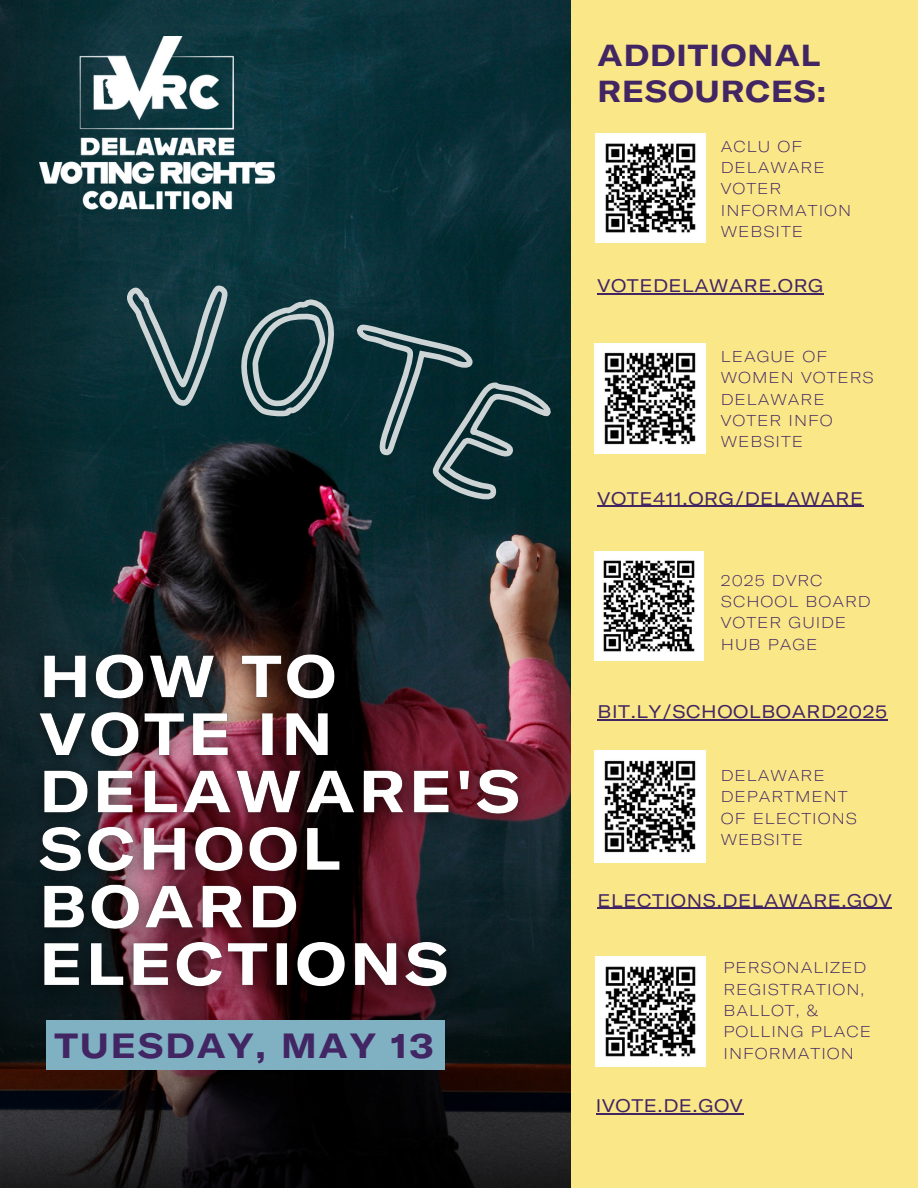
<style>
.page{position:relative;width:918px;height:1188px;background:#fff}
.page>*{position:absolute;margin:0;border:0;box-sizing:border-box;transform-origin:0 0}
.t1{font:700 expanded 34.5px "GT America";letter-spacing:.06em;color:#422563}
.t2{font:700 expanded 30px/36px "GT America";letter-spacing:.035em;color:#422563}
.t3{font:expanded 18px "GT America";letter-spacing:.035em;color:#422563}
.t4{font:100 expanded 15.45px/21.3px "GT America";letter-spacing:.06em;color:#422563}
</style>
<div class="page">
<img style="left:0;top:0;width:570px;height:547px">
<img style="left:40px;top:37px;width:235px;height:172px">
<img style="left:0;top:547px;width:572px;height:641px">
<div style="left:572px;top:0;width:346px;height:1188px;background:#fae788"></div>
<img style="left:596px;top:133px;width:109px;height:109px">
<img style="left:594px;top:344px;width:111px;height:109px">
<img style="left:594px;top:751px;width:111px;height:111px">
<img style="left:596px;top:957px;width:109px;height:109px">
<img style="left:12px;top:629px;width:532px;height:387px">
<hr style="left:598px;top:293px;width:226px;height:2px;background:#422563">
<hr style="left:598px;top:506px;width:266px;height:1px;background:#422563">
<hr style="left:598px;top:908px;width:294px;height:1px;background:#422563">
<hr style="left:596px;top:1114px;width:147px;height:1px;background:#422563">
<hr style="left:598px;top:719px;width:290px;height:2px;background:#422563">
<div style="left:46px;top:1020px;width:398px;height:50px;background:#7fb1c3"></div>
<svg style="left:123px;top:279px;width:440px;height:239px;background:#1f3d42"></svg>
<img style="left:594px;top:552px;width:109px;height:109px">
<p class="t1" style="left:54px;top:1023px;width:381px">TUESDAY, MAY 13</p>
<p class="t2" style="left:598px;top:36px;width:230px">ADDITIONAL<br>RESOURCES:</p>
<p class="t4" style="left:721px;top:135px;width:83px">ACLU OF</p>
<h1 class="t4" style="left:721px;top:156px;width:105px">DELAWARE</h1>
<p class="t4" style="left:721px;top:177px;width:132px">VOTER<br>INFORMATION</p>
<h3 class="t4" style="left:721px;top:220px;width:84px">WEBSITE</h3>
<p class="t3" style="left:598px;top:274px;width:227px">VOTEDELAWARE.ORG</p>
<p class="t4" style="left:721px;top:345px;width:108px">LEAGUE OF</p>
<p class="t4" style="left:721px;top:366px;width:154px">WOMEN VOTERS</p>
<p class="t4" style="left:721px;top:388px;width:105px">DELAWARE</p>
<p class="t4" style="left:721px;top:409px;width:113px">VOTER INFO</p>
<p class="t4" style="left:721px;top:430px;width:84px">WEBSITE</p>
<h4 class="t3" style="left:598px;top:487px;width:267px">VOTE411.ORG/DELAWARE</h4>
<p class="t4" style="left:721px;top:569px;width:103px">2025 DVRC</p>
<p class="t4" style="left:721px;top:590px;width:151px">SCHOOL BOARD</p>
<h5 class="t4" style="left:721px;top:611px;width:127px">VOTER GUIDE</h5>
<p class="t4" style="left:721px;top:633px;width:98px">HUB PAGE</p>
<p class="t3" style="left:598px;top:700px;width:291px">BIT.LY/SCHOOLBOARD2025</p>
<h5 class="t4" style="left:721px;top:764px;width:105px">DELAWARE</h5>
<p class="t4" style="left:721px;top:785px;width:128px">DEPARTMENT</p>
<p class="t4" style="left:721px;top:807px;width:138px">OF ELECTIONS</p>
<p class="t4" style="left:721px;top:828px;width:84px">WEBSITE</p>
<p class="t3" style="left:598px;top:889px;width:296px">ELECTIONS.DELAWARE.GOV</p>
<p class="t4" style="left:724px;top:956px;width:144px">PERSONALIZED</p>
<p class="t4" style="left:724px;top:978px;width:142px">REGISTRATION,</p>
<h5 class="t4" style="left:724px;top:999px;width:96px">BALLOT, &amp;</h5>
<p class="t4" style="left:724px;top:1021px;width:149px">POLLING PLACE</p>
<p class="t4" style="left:724px;top:1042px;width:132px">INFORMATION</p>
<p class="t3" style="left:596px;top:1094px;width:148px">IVOTE.DE.GOV</p>
</div>
